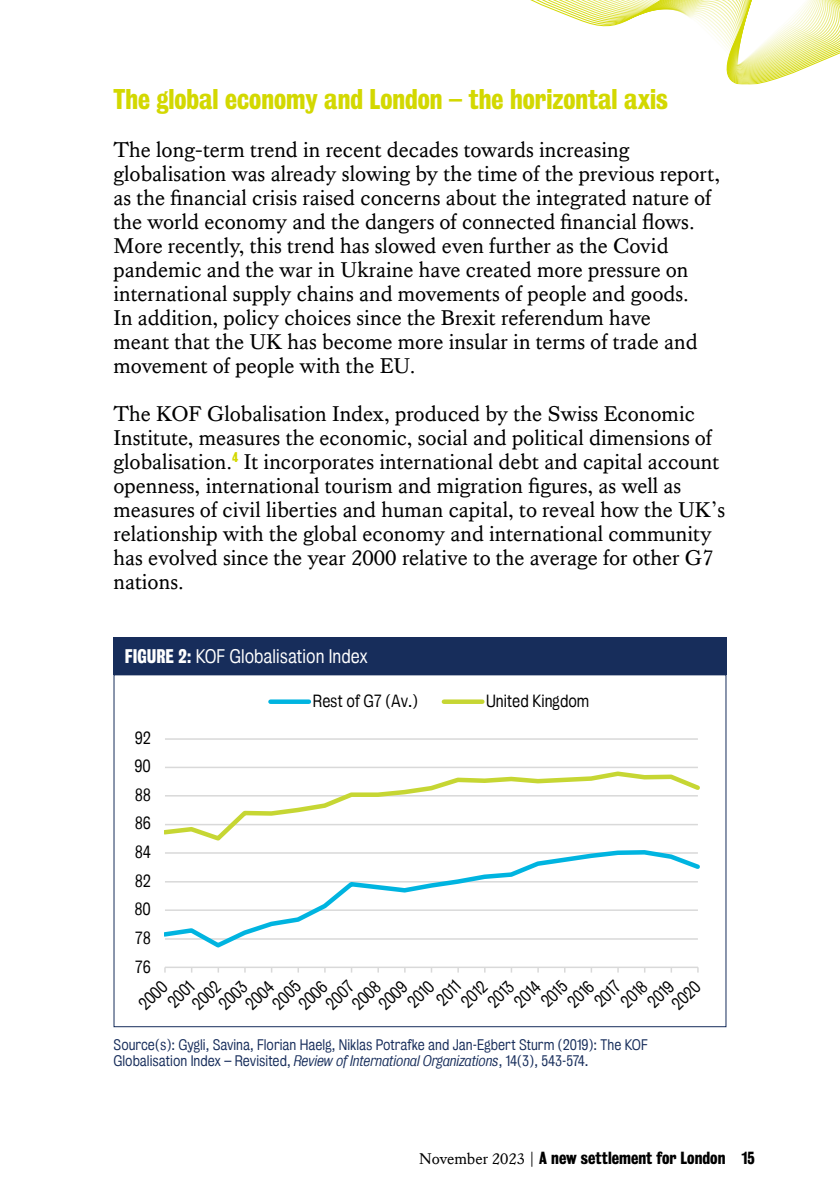
<style>
.page{position:relative;width:840px;height:1191px;background:#fff}
.page>*{position:absolute;margin:0;border:0;box-sizing:border-box;transform-origin:0 0}
.t1{font:26px "Kings Bureau Grot Three Seven";color:#d3d800}
.t2{font:22px/24px "Kings Caslon Text";color:#000}
.t3{font:18px "Kings Bureau Grot Five One";color:#fff}
.t4{font:16.2px "Kings Bureau Grot Five One";letter-spacing:-.015em;color:#000}
.t5{font:16.2px "Kings Bureau Grot Five One";letter-spacing:.005em;color:#000}
.t6{font:16px "Kings Bureau Grot Three Seven";color:#000}
.t7{font:14px/16px "Kings Bureau Grot Five One";color:#172d5b}
.s1{font-family:"Kings Bureau Grot Three Seven"}
.s2{font-style:italic}
.s3{font-family:"Kings Caslon Text"}
</style>
<div class="page">
<svg style="left:530px;top:0;width:309px;height:85px"></svg>
<div style="left:113px;top:637px;width:613px;height:37px;background:#172d5b"></div>
<hr style="left:165px;top:766px;width:532px;height:2px;background:#d9d9d9">
<hr style="left:165px;top:738px;width:532px;height:2px;background:#d9d9d9">
<hr style="left:165px;top:966px;width:532px;height:2px;background:#d9d9d9">
<svg style="left:164px;top:850px;width:535px;height:98px"></svg>
<svg style="left:164px;top:771px;width:535px;height:70px"></svg>
<div style="left:270px;top:699px;width:39px;height:5px;background:#00b4e0"></div>
<div style="left:443px;top:699px;width:39px;height:5px;background:#c6d633"></div>
<p class="t1" style="left:113px;top:84px;width:555px">The global economy and London – the horizontal axis</p>
<p class="t2" style="left:113px;top:138px;width:608px">The long-term trend in recent decades towards increasing globalisation was already slowing by the time of the previous report, as the financial crisis raised concerns about the integrated nature of the world economy and the dangers of connected financial flows.<br>More recently, this trend has slowed even further as the Covid pandemic and the war in Ukraine have created more pressure on international supply chains and movements of people and goods.<br>In addition, policy choices since the Brexit referendum have<br>meant that the UK has become more insular in terms of trade and movement of people with the EU.</p>
<p class="t2" style="left:113px;top:402px;width:612px">The KOF Globalisation Index, produced by the Swiss Economic Institute, measures the economic, social and political dimensions of globalisation.<sup>4</sup> It incorporates international debt and capital account openness, international tourism and migration figures, as well as measures of civil liberties and human capital, to reveal how the UK’s relationship with the global economy and international community has evolved since the year 2000 relative to the average for other G7 nations.</p>
<p class="t3" style="left:125px;top:646px;width:244px"><span class="s1">FIGURE 2:</span> KOF Globalisation Index</p>
<p class="t4" style="left:135px;top:728px;width:17px">92</p>
<p class="t4" style="left:134px;top:757px;width:18px">90</p>
<p class="t4" style="left:135px;top:786px;width:17px">88</p>
<p class="t4" style="left:135px;top:814px;width:17px">86</p>
<p class="t4" style="left:135px;top:843px;width:17px">84</p>
<p class="t4" style="left:135px;top:871px;width:17px">82</p>
<p class="t4" style="left:134px;top:900px;width:18px">80</p>
<p class="t4" style="left:135px;top:928px;width:17px">78</p>
<p class="t4" style="left:135px;top:957px;width:17px">76</p>
<p class="t5" style="left:312px;top:691px;width:106px">Rest of G7 (Av.)</p>
<p class="t4" style="left:486px;top:691px;width:104px">United Kingdom</p>
<p class="t4" style="left:403px;top:998px;width:31px;rotate:-45deg">2010</p>
<p class="t4" style="left:432px;top:996px;width:28px;rotate:-45deg">2011</p>
<p class="t4" style="left:457px;top:998px;width:31px;rotate:-45deg">2012</p>
<p class="t4" style="left:667px;top:1000px;width:34px;rotate:-45deg">2020</p>
<p class="t4" style="left:135px;top:1000px;width:34px;rotate:-45deg">2000</p>
<p class="t4" style="left:510px;top:998px;width:31px;rotate:-45deg">2014</p>
<p class="t4" style="left:537px;top:997px;width:31px;rotate:-45deg">2015</p>
<p class="t4" style="left:563px;top:998px;width:31px;rotate:-45deg">2016</p>
<p class="t4" style="left:590px;top:997px;width:31px;rotate:-45deg">2017</p>
<p class="t4" style="left:242px;top:1000px;width:34px;rotate:-45deg">2004</p>
<p class="t4" style="left:268px;top:999px;width:34px;rotate:-45deg">2005</p>
<p class="t4" style="left:322px;top:999px;width:34px;rotate:-45deg">2007</p>
<p class="t4" style="left:295px;top:1000px;width:34px;rotate:-45deg">2006</p>
<p class="t4" style="left:188px;top:1000px;width:34px;rotate:-45deg">2002</p>
<p class="t4" style="left:643px;top:998px;width:31px;rotate:-45deg">2019</p>
<p class="t4" style="left:617px;top:998px;width:31px;rotate:-45deg">2018</p>
<p class="t4" style="left:348px;top:1000px;width:34px;rotate:-45deg">2008</p>
<p class="t4" style="left:375px;top:1000px;width:34px;rotate:-45deg">2009</p>
<p class="t4" style="left:483px;top:998px;width:31px;rotate:-45deg">2013</p>
<p class="t4" style="left:215px;top:1000px;width:34px;rotate:-45deg">2003</p>
<p class="t4" style="left:164px;top:998px;width:31px;rotate:-45deg">2001</p>
<p class="t7" style="left:113px;top:1036px;width:535px">Source(s): Gygli, Savina, Florian Haelg, Niklas Potrafke and Jan-Egbert Sturm (2019): The KOF<br>Globalisation Index – Revisited, <span class="s2">Review of International Organizations</span>, 14(3), 543-574.</p>
<p class="t6" style="left:419px;top:1148px;width:337px"><span class="s3">November 2023 |</span> A new settlement for London 15</p>
</div>
